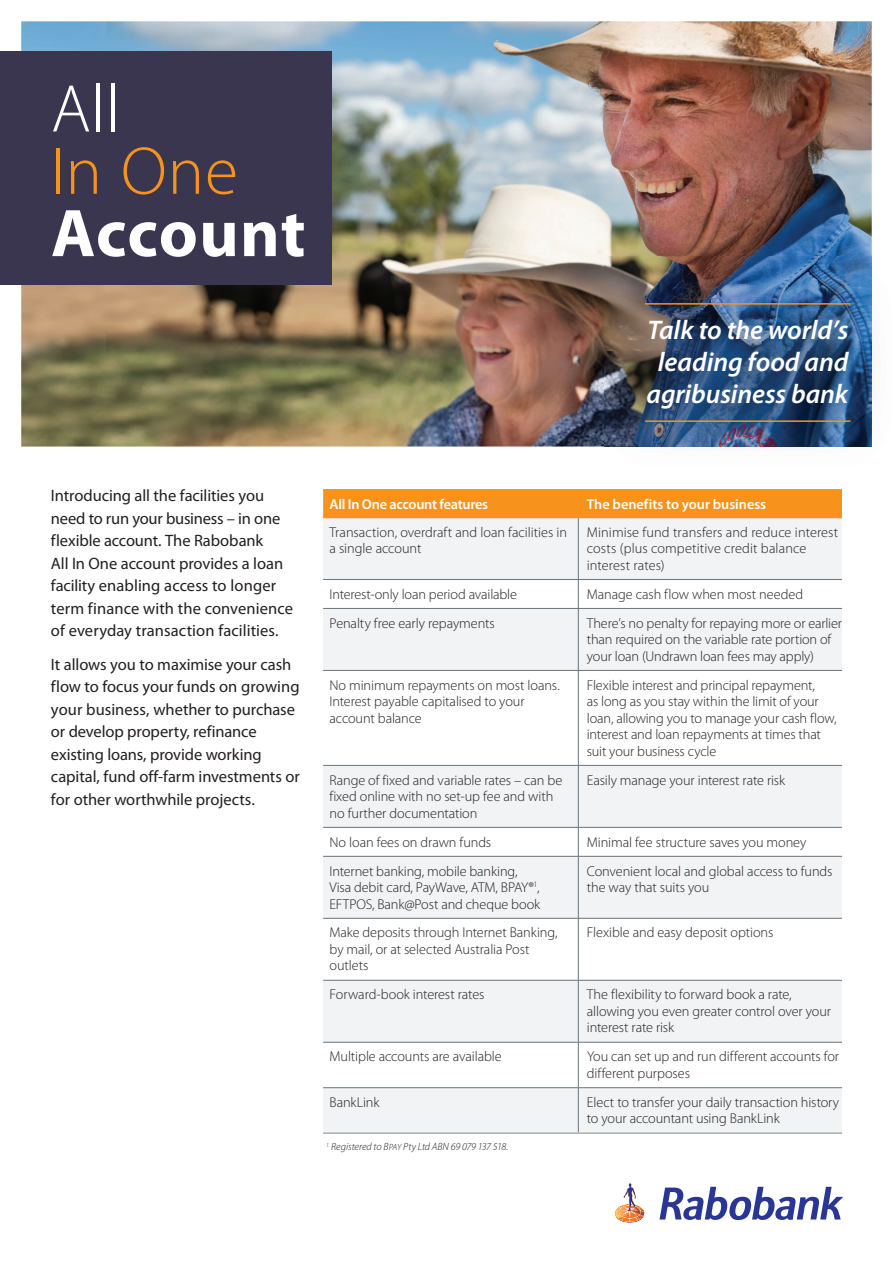
<style>
.page{position:relative;width:893px;height:1263px;background:#fff}
.page>*{position:absolute;margin:0;border:0;box-sizing:border-box;transform-origin:0 0}
.t1{font:700 67.95px "Myriad Pro";letter-spacing:.01em;color:#fff}
.t2{font:300 67.95px "Myriad Pro";color:#f7931d}
.t3{font:300 67.95px "Myriad Pro";color:#fff}
.t4{font:italic 600 27px/32.4px "Myriad Pro";letter-spacing:-.005em;color:#fff;text-align:center}
.t5{font:16.5px/22.5px "Myriad Pro";letter-spacing:-.005em;color:#231f20}
.t6{font:300 14.25px/16.5px "Myriad Pro";letter-spacing:-.005em;color:#231f20}
.t7{font:600 14.25px "Myriad Pro";letter-spacing:-.01em;color:#fff}
.t8{font:italic 300 10.5px "Myriad Pro";letter-spacing:-.01em;color:#231f20}
.s1{font-size:9px}
</style>
<div class="page">
<img style="left:21px;top:21px;width:851px;height:426px">
<div style="left:0;top:51px;width:332px;height:234px;background:#3a3650"></div>
<img style="left:604px;top:256px;width:268px;height:191px">
<hr style="left:645px;top:303px;width:205px;height:2px;background:#f7931d">
<hr style="left:645px;top:420px;width:205px;height:2px;background:#f7931d">
<div style="left:323px;top:491px;width:519px;height:26px;background:#f7931d"></div>
<svg style="left:323px;top:518px;width:519px;height:309px;fill:#f2f3f4"></svg>
<svg style="left:323px;top:857px;width:519px;height:275px;fill:#f2f3f4"></svg>
<hr style="left:578px;top:518px;width:1px;height:61px;background:#6a747b">
<hr style="left:323px;top:579px;width:519px;height:1px;background:#6a747b">
<svg style="left:578px;top:580px;width:1px;height:28px"></svg>
<hr style="left:323px;top:608px;width:519px;height:1px;background:#6a747b">
<hr style="left:578px;top:609px;width:1px;height:61px;background:#6a747b">
<hr style="left:323px;top:670px;width:519px;height:1px;background:#6a747b">
<hr style="left:578px;top:671px;width:1px;height:94px;background:#6a747b">
<hr style="left:323px;top:765px;width:519px;height:1px;background:#6a747b">
<hr style="left:578px;top:766px;width:1px;height:61px;background:#6a747b">
<hr style="left:323px;top:827px;width:519px;height:1px;background:#6a747b">
<svg style="left:578px;top:828px;width:1px;height:28px"></svg>
<hr style="left:578px;top:981px;width:1px;height:61px;background:#6a747b">
<hr style="left:578px;top:1043px;width:1px;height:44px;background:#6a747b">
<hr style="left:578px;top:1088px;width:1px;height:44px;background:#6a747b">
<hr style="left:578px;top:857px;width:1px;height:61px;background:#6a747b">
<hr style="left:578px;top:919px;width:1px;height:61px;background:#6a747b">
<hr style="left:323px;top:856px;width:519px;height:1px;background:#6a747b">
<hr style="left:323px;top:980px;width:519px;height:1px;background:#6a747b">
<hr style="left:323px;top:918px;width:519px;height:1px;background:#6a747b">
<hr style="left:323px;top:1087px;width:519px;height:1px;background:#6a747b">
<hr style="left:323px;top:1042px;width:519px;height:1px;background:#6a747b">
<hr style="left:323px;top:1132px;width:519px;height:2px;background:#a4b3ab">
<hr style="left:323px;top:489px;width:519px;height:2px;background:#f7931d">
<hr style="left:323px;top:517px;width:519px;height:1px;background:#f7931d">
<svg style="left:659px;top:1187px;width:184px;height:33px"></svg>
<svg style="left:615px;top:1183px;width:30px;height:40px"></svg>
<h1 class="t3" style="left:51px;top:84px;width:71px">All</h1>
<h1 class="t2" style="left:51px;top:146px;width:189px">In One</h1>
<h1 class="t1" style="left:51px;top:208px;width:256px">Account</h1>
<h2 class="t4" style="left:646px;top:316px;width:203px">Talk to the world’s leading food and agribusiness bank</h2>
<p class="t5" style="left:51px;top:486px;width:243px">Introducing all the facilities you need to run your business – in one flexible account. The Rabobank<br>All In One account provides a loan facility enabling access to longer term finance with the convenience of everyday transaction facilities.</p>
<p class="t5" style="left:51px;top:655px;width:251px">It allows you to maximise your cash flow to focus your funds on growing your business, whether to purchase or develop property, refinance existing loans, provide working capital, fund off-farm investments or for other worthwhile projects.</p>
<p class="t7" style="left:329px;top:499px;width:160px">All In One account features</p>
<p class="t7" style="left:587px;top:499px;width:181px">The benefits to your business</p>
<p class="t6" style="left:329px;top:525px;width:239px">Transaction, overdraft and loan facilities in a single account</p>
<p class="t6" style="left:587px;top:525px;width:253px">Minimise fund transfers and reduce interest costs (plus competitive credit balance interest rates)</p>
<p class="t6" style="left:329px;top:587px;width:189px">Interest-only loan period available</p>
<p class="t6" style="left:587px;top:587px;width:218px">Manage cash flow when most needed</p>
<p class="t6" style="left:329px;top:616px;width:167px">Penalty free early repayments</p>
<p class="t6" style="left:587px;top:616px;width:257px">There’s no penalty for repaying more or earlier than required on the variable rate portion of your loan (Undrawn loan fees may apply)</p>
<p class="t6" style="left:329px;top:678px;width:232px">No minimum repayments on most loans.<br>Interest payable capitalised to your account balance</p>
<p class="t6" style="left:587px;top:678px;width:251px">Flexible interest and principal repayment,<br>as long as you stay within the limit of your loan, allowing you to manage your cash flow, interest and loan repayments at times that suit your business cycle</p>
<p class="t6" style="left:329px;top:773px;width:234px">Range of fixed and variable rates – can be fixed online with no set-up fee and with no further documentation</p>
<p class="t6" style="left:587px;top:773px;width:200px">Easily manage your interest rate risk</p>
<p class="t6" style="left:329px;top:835px;width:163px">No loan fees on drawn funds</p>
<p class="t6" style="left:587px;top:835px;width:221px">Minimal fee structure saves you money</p>
<p class="t6" style="left:329px;top:864px;width:212px">Internet banking, mobile banking,<br>Visa debit card, PayWave, ATM, BPAY®<sup>1</sup>,<br>EFTPOS, Bank@Post and cheque book</p>
<p class="t6" style="left:587px;top:864px;width:247px">Convenient local and global access to funds the way that suits you</p>
<p class="t6" style="left:329px;top:926px;width:229px">Make deposits through Internet Banking, by mail, or at selected Australia Post outlets</p>
<p class="t6" style="left:587px;top:926px;width:188px">Flexible and easy deposit options</p>
<p class="t6" style="left:329px;top:988px;width:156px">Forward-book interest rates</p>
<p class="t6" style="left:587px;top:988px;width:246px">The flexibility to forward book a rate, allowing you even greater control over your interest rate risk</p>
<p class="t6" style="left:329px;top:1050px;width:174px">Multiple accounts are available</p>
<p class="t6" style="left:587px;top:1050px;width:254px">You can set up and run different accounts for different purposes</p>
<p class="t6" style="left:329px;top:1095px;width:52px">BankLink</p>
<p class="t6" style="left:587px;top:1095px;width:254px">Elect to transfer your daily transaction history to your accountant using BankLink</p>
<p class="t8" style="left:326px;top:1143px;width:183px"><sup>1.</sup> Registered to B<span class="s1">PAY</span> Pty Ltd ABN 69 079 137 518.</p>
</div>
